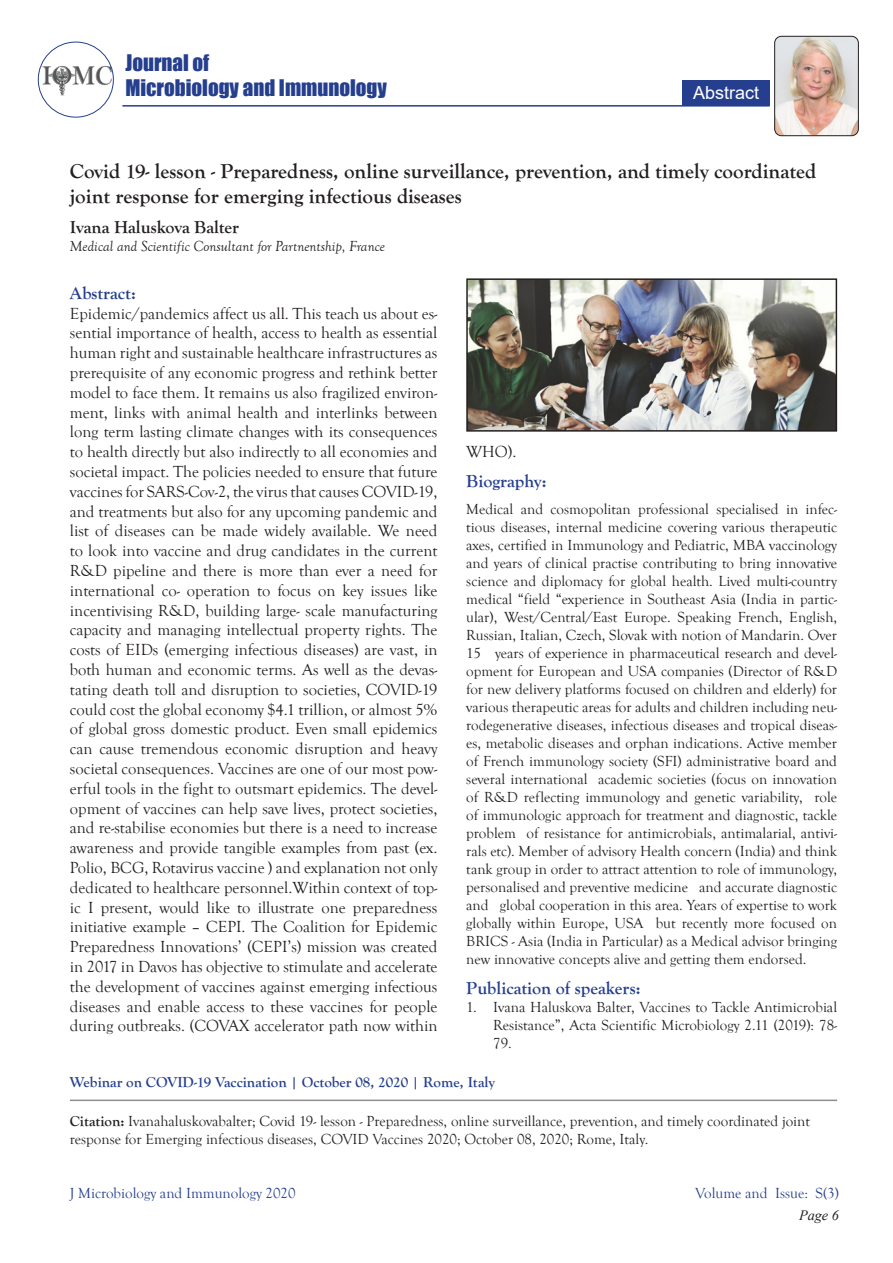
<style>
.page{position:relative;width:893px;height:1263px;background:#fff}
.page>*{position:absolute;margin:0;border:0;box-sizing:border-box;transform-origin:0 0}
.t1{font:700 21px/25.2px "Goudy Old Style T";color:#231f20}
.t2{font:21px/25.2px "Impact";color:#253f8e}
.t3{font:700 18px "Goudy Old Style T";color:#253f8e}
.t4{font:700 18px "Goudy Old Style T";color:#231f20}
.t5{font:18px "Arial";color:#fff}
.t6{font:16.5px/19.8px "Goudy Old Style T";color:#231f20;text-align:justify}
.t7{font:15px/18px "Goudy Old Style T";color:#231f20;text-align:justify}
.t8{font:700 15px "Goudy Old Style T";color:#253f8e}
.t9{font:italic 15px "Goudy Old Style T";color:#231f20}
.t10{font:15px "Goudy Old Style T";color:#253f8e}
.t11{font:italic 14.25px "Times New Roman";color:#231f20}
.s1{font-weight:700}
</style>
<div class="page">
<img style="left:38px;top:64px;width:75px;height:31px">
<div style="left:38px;top:42px;width:76px;height:76px;border:1px solid #253f8e;border-radius:50%"></div>
<div style="left:682px;top:80px;width:88px;height:25px;background:#253f8e"></div>
<hr style="left:122px;top:105px;width:647px;height:2px;background:#253f8e">
<img style="left:775px;top:36px;width:83px;height:100px">
<div style="left:774px;top:36px;width:85px;height:100px;border:1px solid #231f20;border-radius:7px"></div>
<hr style="left:70px;top:1099px;width:767px;height:2px;background:#231f20">
<img style="left:469px;top:281px;width:365px;height:148px">
<div style="left:466px;top:278px;width:371px;height:154px;border:2px solid #231f20"></div>
<p class="t2" style="left:125px;top:49px;width:263px">Journal of<br>Microbiology and Immunology</p>
<p class="t5" style="left:693px;top:80px;width:68px">Abstract</p>
<p class="t1" style="left:70px;top:158px;width:748px">Covid 19- lesson - Preparedness, online surveillance, prevention, and timely coordinated joint response for emerging infectious diseases</p>
<p class="t4" style="left:70px;top:217px;width:171px">Ivana Haluskova Balter</p>
<p class="t9" style="left:70px;top:238px;width:317px">Medical and Scientific Consultant for Partnentship, France</p>
<p class="t3" style="left:70px;top:283px;width:68px">Abstract:</p>
<p class="t6" style="left:70px;top:304px;width:369px">Epidemic/pandemics affect us all. This teach us about es&shy;sential importance of health, access to health as essential human right and sustainable healthcare infrastructures as prerequisite of any economic progress and rethink better model to face them. It remains us also fragilized environ&shy;ment, links with animal health and interlinks between long term lasting climate changes with its consequences to health directly but also indirectly to all economies and societal impact. The policies needed to ensure that future vaccines for SARS-Cov-2, the virus that causes COVID-19, and treatments but also for any upcoming pandemic and list of diseases can be made widely available. We need to look into vaccine and drug candidates in the current R&amp;D pipeline and there is more than ever a need for international co- operation to focus on key issues like incentivising R&amp;D, building large- scale manufacturing capacity and managing intellectual property rights. The costs of EIDs (emerging infectious diseases) are vast, in both human and economic terms. As well as the devas&shy;tating death toll and disruption to societies, COVID-19 could cost the global economy $4.1 trillion, or almost 5% of global gross domestic product. Even small epidemics can cause tremendous economic disruption and heavy societal consequences. Vaccines are one of our most pow&shy;erful tools in the fight to outsmart epidemics. The devel&shy;opment of vaccines can help save lives, protect societies, and re-stabilise economies but there is a need to increase awareness and provide tangible examples from past (ex.<br>Polio, BCG, Rotavirus vaccine ) and explanation not only dedicated to healthcare personnel.Within context of top&shy;ic I present, would like to illustrate one preparedness initiative example – CEPI. The Coalition for Epidemic Preparedness Innovations’ (CEPI’s) mission was created in 2017 in Davos has objective to stimulate and accelerate the development of vaccines against emerging infectious diseases and enable access to these vaccines for people during outbreaks. (COVAX accelerator path now within</p>
<p class="t6" style="left:466px;top:442px;width:52px">WHO).</p>
<p class="t3" style="left:466px;top:471px;width:82px">Biography:</p>
<p class="t7" style="left:466px;top:500px;width:372px">Medical and cosmopolitan professional specialised in infec&shy;tious diseases, internal medicine covering various therapeutic axes, certified in Immunology and Pediatric, MBA vaccinology and years of clinical practise contributing to bring innovative science and diplomacy for global health. Lived multi-country medical “field “experience in Southeast Asia (India in partic&shy;ular), West/Central/East Europe. Speaking French, English, Russian, Italian, Czech, Slovak with notion of Mandarin. Over 15 years of experience in pharmaceutical research and devel&shy;opment for European and USA companies (Director of R&amp;D for new delivery platforms focused on children and elderly) for various therapeutic areas for adults and children including neu&shy;rodegenerative diseases, infectious diseases and tropical diseas&shy;es, metabolic diseases and orphan indications. Active member of French immunology society (SFI) administrative board and several international academic societies (focus on innovation of R&amp;D reflecting immunology and genetic variability, role of immunologic approach for treatment and diagnostic, tackle problem of resistance for antimicrobials, antimalarial, antivi&shy;rals etc). Member of advisory Health concern (India) and think tank group in order to attract attention to role of immunology, personalised and preventive medicine and accurate diagnostic and global cooperation in this area. Years of expertise to work globally within Europe, USA but recently more focused on BRICS - Asia (India in Particular) as a Medical advisor bringing new innovative concepts alive and getting them endorsed.</p>
<p class="t3" style="left:466px;top:978px;width:176px">Publication of speakers:</p>
<p class="t7" style="left:493px;top:998px;width:345px;text-indent:-27px">1. Ivana Haluskova Balter, Vaccines to Tackle Antimicrobial Resistance”, Acta Scientific Microbiology 2.11 (2019): 78- 79.</p>
<p class="t8" style="left:70px;top:1074px;width:426px">Webinar on COVID-19 Vaccination | October 08, 2020 | Rome, Italy</p>
<p class="t7" style="left:70px;top:1112px;width:742px"><span class="s1">Citation:</span> Ivanahaluskovabalter; Covid 19- lesson - Preparedness, online surveillance, prevention, and timely coordinated joint response for Emerging infectious diseases, COVID Vaccines 2020; October 08, 2020; Rome, Italy.</p>
<p class="t10" style="left:70px;top:1185px;width:227px">J Microbiology and Immunology 2020</p>
<p class="t10" style="left:695px;top:1185px;width:145px">Volume and Issue: S(3)</p>
<p class="t11" style="left:799px;top:1206px;width:41px">Page 6</p>
</div>
